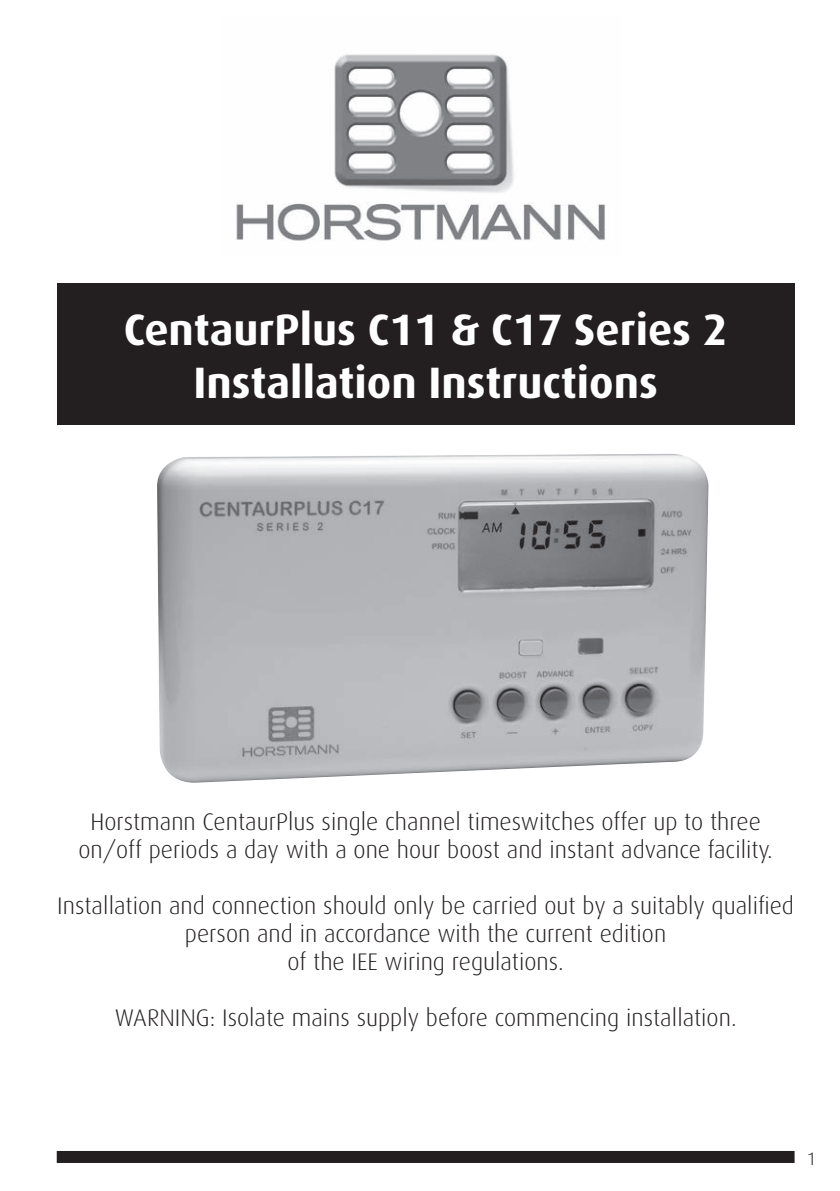
<style>
.page{position:relative;width:840px;height:1191px;background:#fff}
.page>*{position:absolute;margin:0;border:0;box-sizing:border-box;transform-origin:0 0}
.t1{font:700 44px/52.8px "Dax";color:#fff;text-align:center}
.t2{font:300 24px/28px "Dax";color:#231f20;text-align:center}
.t3{font:300 18px "Dax";color:#231f20}
</style>
<div class="page">
<img style="left:236px;top:54px;width:369px;height:187px">
<div style="left:57px;top:1151px;width:737px;height:12px;background:#231f20"></div>
<div style="left:57px;top:283px;width:737px;height:142px;background:#231f20"></div>
<img style="left:157px;top:454px;width:551px;height:328px">
<h1 class="t1" style="left:124px;top:304px;width:605px">CentaurPlus C11 &amp; C17 Series 2<br>Installation Instructions</h1>
<p class="t2" style="left:78px;top:807px;width:695px">Horstmann CentaurPlus single channel timeswitches offer up to three on/off periods a day with a one hour boost and instant advance facility.</p>
<p class="t2" style="left:57px;top:891px;width:737px">Installation and connection should only be carried out by a suitably qualified person and in accordance with the current edition<br>of the IEE wiring regulations.</p>
<p class="t2" style="left:115px;top:1003px;width:623px">WARNING: Isolate mains supply before commencing installation.</p>
<p class="t3" style="left:806px;top:1148px;width:11px">1</p>
</div>
